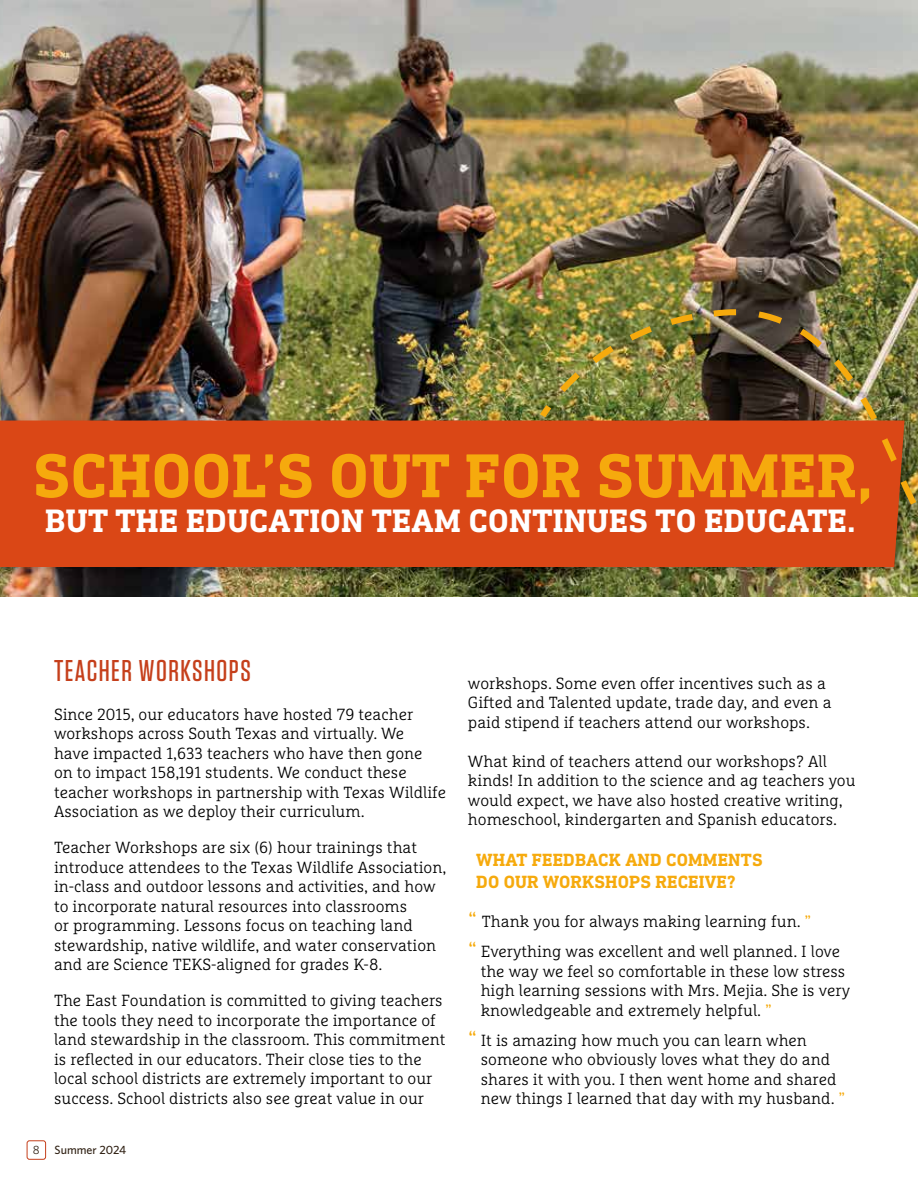
<style>
.page{position:relative;width:918px;height:1188px;background:#fff}
.page>*{position:absolute;margin:0;border:0;box-sizing:border-box;transform-origin:0 0}
.t1{font:700 63px "DIN Next Slab Pro";letter-spacing:.01em;color:#f6aa0d}
.t2{font:700 33px "DIN Next Slab Pro";letter-spacing:.01em;color:#fff}
.t3{font:500 30px "Tungsten";letter-spacing:.05em;color:#c53f1b}
.t4{font:700 18px/21.6px "DIN Next Slab Pro";letter-spacing:.01em;color:#f6aa0d}
.t5{font:300 16.2px/19.5px "Marselis Slab OT";color:#000}
.t6{font:500 12px "Whitney";color:#2f2013}
.s1{font-weight:400}
.s2{font-size:21px;color:#f6aa0d}
.s3{color:#f6aa0d}
</style>
<div class="page">
<img style="left:0;top:0;width:918px;height:597px">
<div style="left:0;top:417px;width:917px;height:163px;background:#000;opacity:.25"></div>
<div style="left:0;top:421px;width:537px;height:146px;background:#da4716"></div>
<img style="left:537px;top:306px;width:381px;height:285px">
<div style="left:27px;top:1141px;width:19px;height:19px;border:1px solid #c53f1b;border-radius:2px"></div>
<h1 class="t1" style="left:33px;top:439px;width:841px">SCHOOL’S OUT FOR SUMMER,</h1>
<h2 class="t2" style="left:45px;top:501px;width:812px">BUT THE EDUCATION TEAM CONTINUES TO EDUCATE.</h2>
<h3 class="t3" style="left:54px;top:655px;width:198px">TEACHER WORKSHOPS</h3>
<p class="t5" style="left:54px;top:704px;width:394px">Since 2015, our educators have hosted 79 teacher workshops across South Texas and virtually. We<br>have impacted 1,633 teachers who have then gone<br>on to impact 158,191 students. We conduct these teacher workshops in partnership with Texas Wildlife Association as we deploy their curriculum.</p>
<p class="t5" style="left:54px;top:837px;width:394px">Teacher Workshops are six (6) hour trainings that introduce attendees to the Texas Wildlife Association, in-class and outdoor lessons and activities, and how to incorporate natural resources into classrooms<br>or programming. Lessons focus on teaching land stewardship, native wildlife, and water conservation and are Science TEKS-aligned for grades K-8.</p>
<p class="t5" style="left:54px;top:990px;width:393px">The East Foundation is committed to giving teachers the tools they need to incorporate the importance of land stewardship in the classroom. This commitment is reflected in our educators. Their close ties to the local school districts are extremely important to our success. School districts also see great value in our</p>
<p class="t6" style="left:33px;top:1142px;width:95px"><span class="s1">8</span> Summer 2024</p>
<p class="t5" style="left:468px;top:673px;width:365px">workshops. Some even offer incentives such as a<br>Gifted and Talented update, trade day, and even a paid stipend if teachers attend our workshops.</p>
<p class="t5" style="left:468px;top:751px;width:389px">What kind of teachers attend our workshops? All kinds! In addition to the science and ag teachers you would expect, we have also hosted creative writing, homeschool, kindergarten and Spanish educators.</p>
<p class="t4" style="left:476px;top:849px;width:288px">WHAT FEEDBACK AND COMMENTS<br>DO OUR WORKSHOPS RECEIVE?</p>
<p class="t5" style="left:468px;top:906px;width:374px;line-height:30px"><span class="s2">“</span> Thank you for always making learning fun. <span class="s3">”<br></span><span class="s2">“</span> Everything was excellent and well planned. I love</p>
<p class="t5" style="left:481px;top:961px;width:371px">the way we feel so comfortable in these low stress high learning sessions with Mrs. Mejia. She is very knowledgeable and extremely helpful. <span class="s3">”</span></p>
<p class="t5" style="left:481px;top:1030px;width:366px;text-indent:-13px"><span class="s2">“</span> It is amazing how much you can learn when someone who obviously loves what they do and shares it with you. I then went home and shared new things I learned that day with my husband. <span class="s3">”</span></p>
</div>
